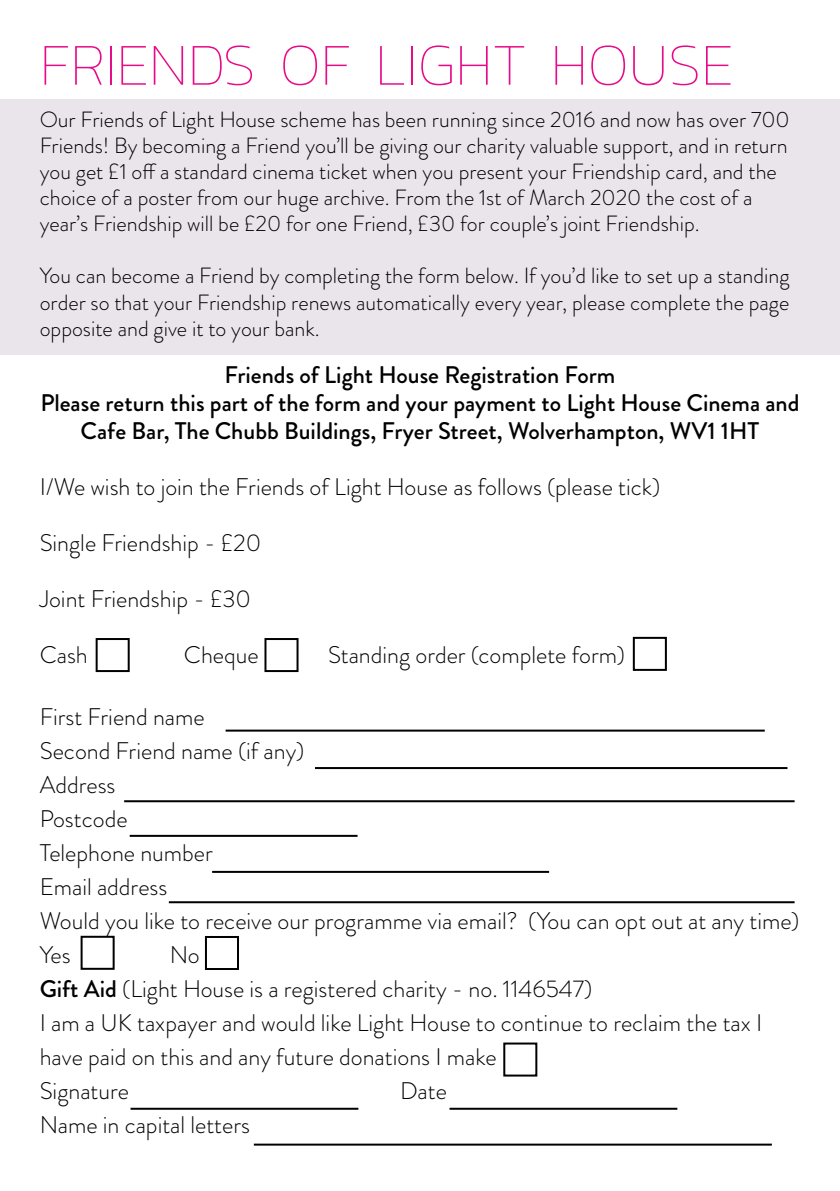
<style>
.page{position:relative;width:840px;height:1191px;background:#fff}
.page>*{position:absolute;margin:0;border:0;box-sizing:border-box;transform-origin:0 0}
.t1{font:100 60px "Kanit";color:#e80b88}
.t2{font:300 24px/34px "Brandon Grotesque";color:#000}
.t3{font:500 24px/28px "Brandon Grotesque";color:#000;text-align:center}
.t4{font:300 22px/26px "Brandon Grotesque";color:#000}
.s1{font-weight:500}
</style>
<div class="page">
<div style="left:0;top:99px;width:839px;height:255px;background:#eae5eb"></div>
<div style="left:205px;top:936px;width:34px;height:34px;border:2px solid #000"></div>
<div style="left:264px;top:638px;width:34px;height:34px;border:2px solid #000"></div>
<div style="left:96px;top:638px;width:34px;height:34px;border:2px solid #000"></div>
<div style="left:632px;top:637px;width:34px;height:34px;border:2px solid #000"></div>
<hr style="left:225px;top:729px;width:539px;height:2px;background:#000">
<hr style="left:315px;top:767px;width:472px;height:2px;background:#000">
<hr style="left:124px;top:800px;width:670px;height:2px;background:#000">
<hr style="left:130px;top:835px;width:227px;height:2px;background:#000">
<hr style="left:212px;top:871px;width:337px;height:2px;background:#000">
<hr style="left:169px;top:901px;width:625px;height:2px;background:#000">
<div style="left:81px;top:935px;width:34px;height:34px;border:2px solid #000"></div>
<hr style="left:130px;top:1107px;width:228px;height:2px;background:#000">
<hr style="left:449px;top:1107px;width:228px;height:2px;background:#000">
<hr style="left:254px;top:1143px;width:517px;height:2px;background:#000">
<div style="left:503px;top:1042px;width:34px;height:34px;border:2px solid #000"></div>
<h1 class="t1" style="left:40px;top:26px;width:694px">FRIENDS OF LIGHT HOUSE</h1>
<p class="t4" style="left:40px;top:107px;width:751px">Our Friends of Light House scheme has been running since 2016 and now has over 700<br>Friends! By becoming a Friend you’ll be giving our charity valuable support, and in return you get £1 off a standard cinema ticket when you present your Friendship card, and the choice of a poster from our huge archive. From the 1st of March 2020 the cost of a year’s Friendship will be £20 for one Friend, £30 for couple’s joint Friendship.</p>
<p class="t4" style="left:40px;top:263px;width:751px;text-align:justify">You can become a Friend by completing the form below. If you’d like to set up a standing order so that your Friendship renews automatically every year, please complete the page opposite and give it to your bank.</p>
<p class="t3" style="left:40px;top:361px;width:760px">Friends of Light House Registration Form<br>Please return this part of the form and your payment to Light House Cinema and<br>Cafe Bar, The Chubb Buildings, Fryer Street, Wolverhampton, WV1 1HT</p>
<p class="t2" style="left:40px;top:469px;width:621px">I/We wish to join the Friends of Light House as follows (please tick)</p>
<p class="t2" style="left:40px;top:525px;width:223px">Single Friendship - £20</p>
<p class="t2" style="left:40px;top:581px;width:213px">Joint Friendship - £30</p>
<p class="t2" style="left:40px;top:637px;width:50px">Cash</p>
<p class="t2" style="left:184px;top:637px;width:76px">Cheque</p>
<p class="t2" style="left:328px;top:637px;width:298px">Standing order (complete form)</p>
<p class="t2" style="left:40px;top:699px;width:760px">First Friend name<br>Second Friend name (if any)<br>Address<br>Postcode<br>Telephone number<br>Email address<br>Would you like to receive our programme via email? (You can opt out at any time)<br>Yes</p>
<p class="t2" style="left:40px;top:937px;width:723px;text-indent:130px">No<br><span class="s1">Gift Aid</span> (Light House is a registered charity - no. 1146547)<br>I am a UK taxpayer and would like Light House to continue to reclaim the tax I have paid on this and any future donations I make<br>Signature</p>
<p class="t2" style="left:400px;top:1073px;width:48px">Date</p>
<p class="t2" style="left:40px;top:1107px;width:212px">Name in capital letters</p>
</div>
